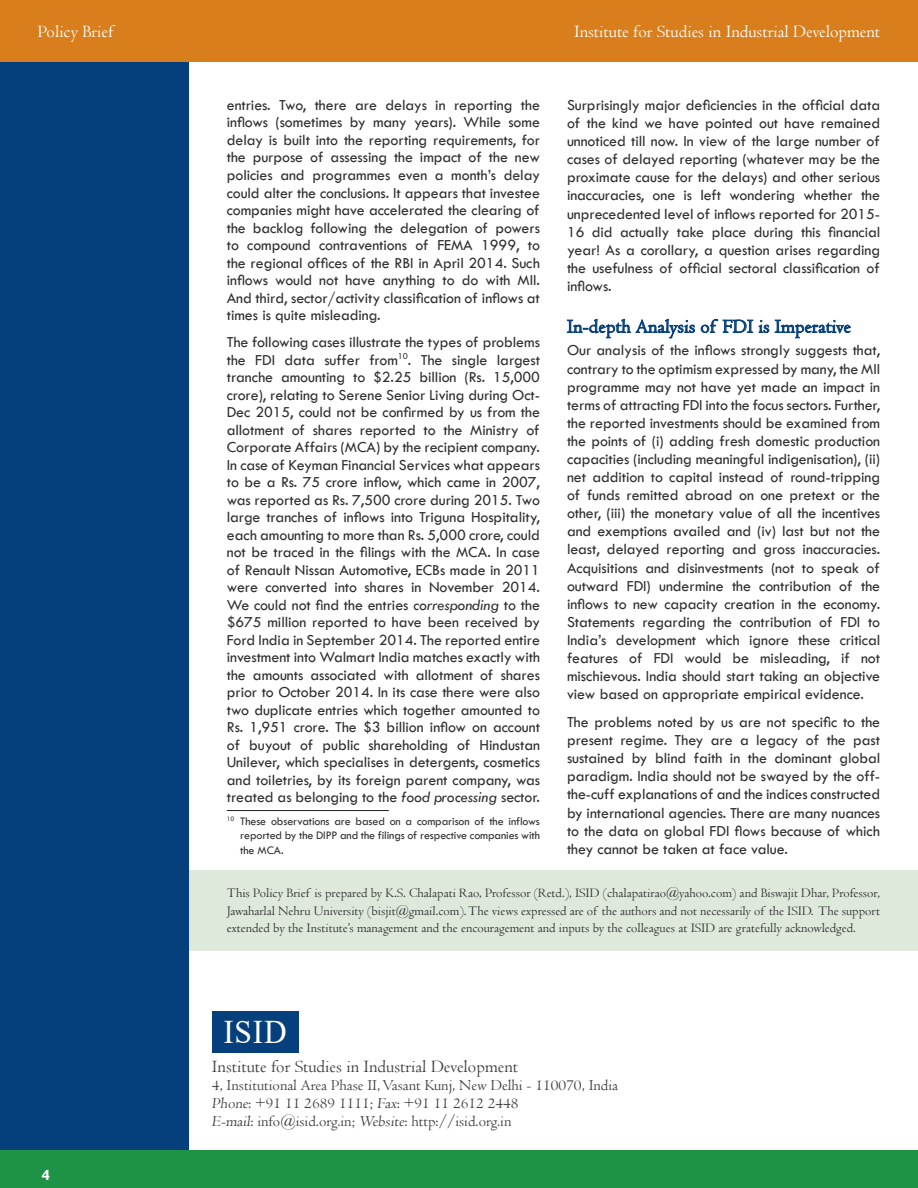
<style>
.page{position:relative;width:918px;height:1188px;background:#fff}
.page>*{position:absolute;margin:0;border:0;box-sizing:border-box;transform-origin:0 0}
.t1{font:33px "Times New Roman";color:#fff;scale:.95 1}
.Hd1{font:19.5px "Centaur";letter-spacing:.01em;color:#053f7c}
.t2{font:18px "Centaur";color:#fff}
.t3{font:18px "Centaur";color:#3e3e3f}
.NLpara{font:15.9px/18.1px "Tw Cen";letter-spacing:-.005em;color:#312f30;text-align:justify}
.FNstyle{font:15.9px/17.5px "Tw Cen";letter-spacing:-.005em;color:#312f30;text-align:justify}
.t4{font:15.75px/18px "Centaur";color:#3e3e3f}
.NLHd1{font:700 15.75px "Tw Cen";color:#fff}
.NLpara-2{font:13.5px/17.4px "Centaur";color:#312f30;text-align:justify}
.FNstyle-2{font:12px/14.4px "Tw Cen";letter-spacing:-.01em;color:#312f30;text-align:justify}
.s1{font-style:italic}
</style>
<div class="page">
<div style="left:0;top:61px;width:189px;height:1089px;background:#053f7c"></div>
<div style="left:0;top:1150px;width:918px;height:38px;background:#1e9245"></div>
<div style="left:212px;top:1011px;width:86px;height:41px;background:#053f7c"></div>
<div style="left:0;top:0;width:918px;height:61px;background:#d97e1d"></div>
<hr style="left:227px;top:810px;width:162px;height:1px;background:#231f20">
<svg style="left:567px;top:318px;width:284px;height:21px"></svg>
<div style="left:189px;top:870px;width:729px;height:81px;background:#dee9db"></div>
<p class="t2" style="left:38px;top:20px;width:77px">Policy Brief</p>
<p class="t2" style="left:574px;top:20px;width:308px">Institute for Studies in Industrial Development</p>
<p class="NLpara" style="left:567px;top:96px;width:315px">Surprisingly major deficiencies in the official data of the kind we have pointed out have remained unnoticed till now. In view of the large number of cases of delayed reporting (whatever may be the proximate cause for the delays) and other serious inaccuracies, one is left wondering whether the unprecedented level of inflows reported for 2015- 16 did actually take place during this financial year! As a corollary, a question arises regarding the usefulness of official sectoral classification of inflows.</p>
<p class="Hd1" style="left:567px;top:315px;width:285px">In-depth Analysis of FDI is Imperative</p>
<p class="NLpara" style="left:567px;top:341px;width:315px">Our analysis of the inflows strongly suggests that, contrary to the optimism expressed by many, the MII programme may not have yet made an impact in terms of attracting FDI into the focus sectors. Further, the reported investments should be examined from the points of (i) adding fresh domestic production capacities (including meaningful indigenisation), (ii) net addition to capital instead of round-tripping of funds remitted abroad on one pretext or the other, (iii) the monetary value of all the incentives and exemptions availed and (iv) last but not the least, delayed reporting and gross inaccuracies.<br>Acquisitions and disinvestments (not to speak of outward FDI) undermine the contribution of the inflows to new capacity creation in the economy.<br>Statements regarding the contribution of FDI to India’s development which ignore these critical features of FDI would be misleading, if not mischievous. India should start taking an objective view based on appropriate empirical evidence.</p>
<p class="NLpara" style="left:567px;top:713px;width:315px">The problems noted by us are not specific to the present regime. They are a legacy of the past sustained by blind faith in the dominant global paradigm. India should not be swayed by the off&shy;the-cuff explanations of and the indices constructed by international agencies. There are many nuances to the data on global FDI flows because of which they cannot be taken at face value.</p>
<p class="NLpara-2" style="left:227px;top:884px;width:655px">This Policy Brief is prepared by K.S. Chalapati Rao, Professor (Retd.), ISID (chalapatirao@yahoo.com) and Biswajit Dhar, Professor, Jawaharlal Nehru University (bisjit@gmail.com). The views expressed are of the authors and not necessarily of the ISID. The support extended by the Institute’s management and the encouragement and inputs by the colleagues at ISID are gratefully acknowledged.</p>
<p class="FNstyle" style="left:227px;top:96px;width:315px">entries. Two, there are delays in reporting the inflows (sometimes by many years). While some delay is built into the reporting requirements, for the purpose of assessing the impact of the new policies and programmes even a month’s delay could alter the conclusions. It appears that investee companies might have accelerated the clearing of the backlog following the delegation of powers to compound contraventions of FEMA 1999, to the regional offices of the RBI in April 2014. Such inflows would not have anything to do with MII.<br>And third, sector/activity classification of inflows at times is quite misleading.</p>
<p class="NLpara" style="left:227px;top:333px;width:315px;line-height:17.5px">The following cases illustrate the types of problems the FDI data suffer from<sup>10</sup>. The single largest tranche amounting to $2.25 billion (Rs. 15,000 crore), relating to Serene Senior Living during Oct-Dec 2015, could not be confirmed by us from the allotment of shares reported to the Ministry of Corporate Affairs (MCA) by the recipient company.<br>In case of Keyman Financial Services what appears to be a Rs. 75 crore inflow, which came in 2007, was reported as Rs. 7,500 crore during 2015. Two large tranches of inflows into Triguna Hospitality, each amounting to more than Rs. 5,000 crore, could not be traced in the filings with the MCA. In case of Renault Nissan Automotive, ECBs made in 2011 were converted into shares in November 2014.<br>We could not find the entries <span class="s1">corresponding</span> to the $675 million reported to have been received by Ford India in September 2014. The reported entire investment into Walmart India matches exactly with the amounts associated with allotment of shares prior to October 2014. In its case there were also two duplicate entries which together amounted to Rs. 1,951 crore. The $3 billion inflow on account of buyout of public shareholding of Hindustan Unilever, which specialises in detergents, cosmetics and toiletries, by its foreign parent company, was treated as belonging to the <span class="s1">food processing</span> sector.</p>
<p class="FNstyle-2" style="left:240px;top:814px;width:301px;text-indent:-14px"><sup>10</sup> These observations are based on a comparison of the inflows reported by the DIPP and the filings of respective companies with the MCA.</p>
<p class="t1" style="left:223px;top:1009px;width:68px">ISID</p>
<p class="NLHd1" style="left:42px;top:1165px;width:10px">4</p>
<p class="t3" style="left:212px;top:1056px;width:308px">Institute for Studies in Industrial Development</p>
<p class="t4" style="left:212px;top:1076px;width:408px">4, Institutional Area Phase II, Vasant Kunj, New Delhi - 110070, India</p>
<p class="t4" style="left:212px;top:1094px;width:308px">Phone: +91 11 2689 1111; Fax: +91 11 2612 2448<br>E-mail: info@isid.org.in; Website: http://isid.org.in</p>
</div>
